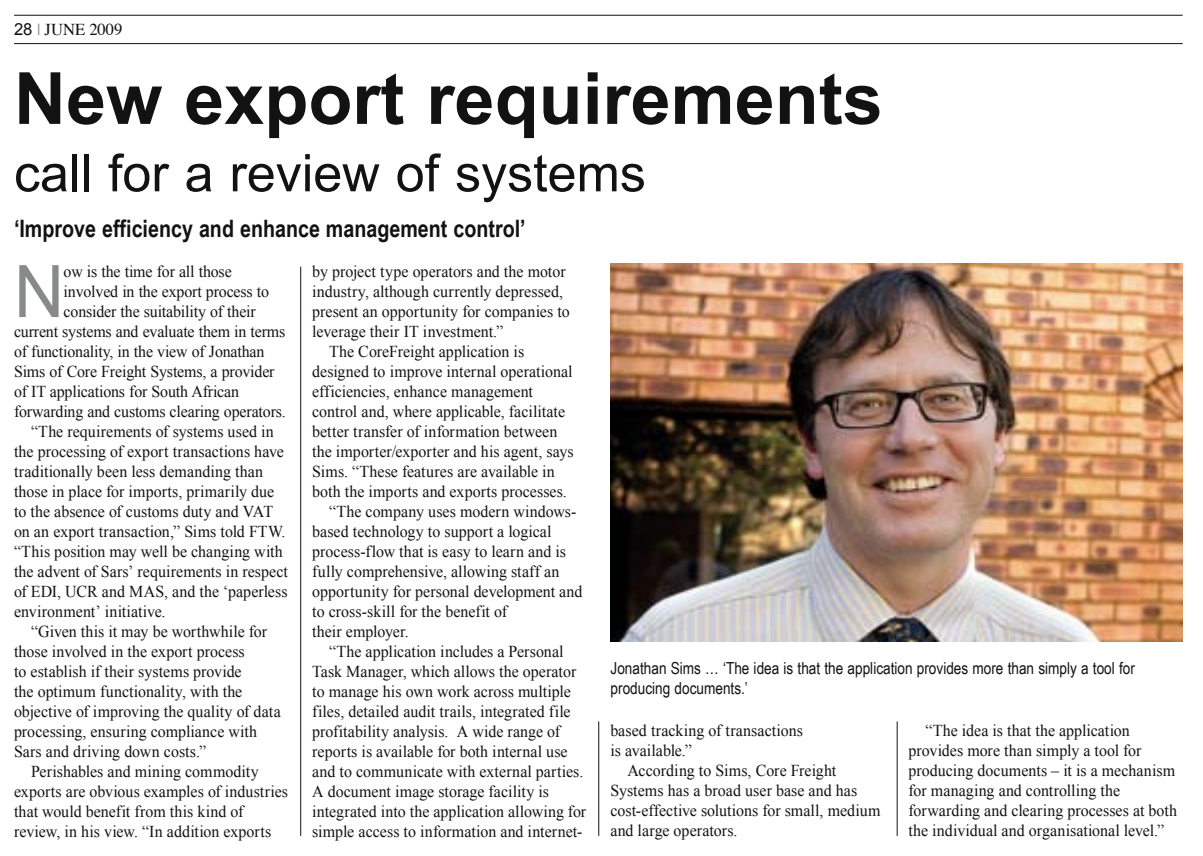
<style>
.page{position:relative;width:1203px;height:856px;background:#fff}
.page>*{position:absolute;margin:0;border:0;box-sizing:border-box;transform-origin:0 0}
.t1{font:72.4px "Arial";color:#878a89;scale:.96 1}
.t2{font:700 72px "Arial";color:#121212}
.t3{font:52px "Arial";color:#121212}
.t4{font:700 24px "Arial Narrow";color:#121212}
.t5{font:16.6px/20px "Times New Roman";color:#121212;scale:.96 1}
.t6{font:16.6px/20px "Arial Narrow";color:#121212}
.t7{font:16.6px "Times";color:#121212}
.s1{font-family:"Arial"}
.s2{color:#878a89}
</style>
<div class="page">
<hr style="left:14px;top:43px;width:1168px;height:1px;background:#121212">
<hr style="left:14px;top:15px;width:1168px;height:1px;background:#121212">
<hr style="left:300px;top:267px;width:1px;height:569px;background:#121212">
<hr style="left:598px;top:721px;width:1px;height:115px;background:#121212">
<hr style="left:896px;top:721px;width:1px;height:115px;background:#121212">
<img style="left:610px;top:263px;width:572px;height:379px">
<p class="t7" style="left:14px;top:14px;width:110px"><span class="s1">28</span> <span class="s2">|</span> JUNE 2009</p>
<p class="t2" style="left:14px;top:51px;width:870px">New export requirements</p>
<p class="t3" style="left:14px;top:139px;width:633px">call for a review of systems</p>
<p class="t4" style="left:14px;top:214px;width:513px">‘Improve efficiency and enhance management control’</p>
<p class="t1" style="left:14px;top:244px;width:54px">N</p>
<p class="t5" style="left:64px;top:261px;width:177px">ow is the time for all those</p>
<p class="t5" style="left:312px;top:261px;width:265px">by project type operators and the motor</p>
<p class="t5" style="left:312px;top:281px;width:263px">industry, although currently depressed,</p>
<p class="t5" style="left:312px;top:301px;width:270px">present an opportunity for companies to</p>
<p class="t5" style="left:312px;top:321px;width:201px">leverage their IT investment.”</p>
<p class="t5" style="left:329px;top:341px;width:205px">The CoreFreight application is</p>
<p class="t5" style="left:312px;top:361px;width:273px">designed to improve internal operational</p>
<p class="t5" style="left:312px;top:381px;width:231px">efficiencies, enhance management</p>
<p class="t5" style="left:312px;top:401px;width:265px">control and, where applicable, facilitate</p>
<p class="t5" style="left:312px;top:421px;width:257px">better transfer of information between</p>
<p class="t5" style="left:312px;top:441px;width:274px">the importer/exporter and his agent, says</p>
<p class="t5" style="left:312px;top:461px;width:254px">Sims. “These features are available in</p>
<p class="t5" style="left:312px;top:481px;width:267px">both the imports and exports processes.</p>
<p class="t5" style="left:329px;top:501px;width:259px">“The company uses modern windows-</p>
<p class="t5" style="left:312px;top:521px;width:251px">based technology to support a logical</p>
<p class="t5" style="left:312px;top:541px;width:266px">process-flow that is easy to learn and is</p>
<p class="t5" style="left:312px;top:561px;width:259px">fully comprehensive, allowing staff an</p>
<p class="t5" style="left:312px;top:581px;width:283px">opportunity for personal development and</p>
<p class="t5" style="left:312px;top:601px;width:204px">to cross-skill for the benefit of</p>
<p class="t5" style="left:312px;top:621px;width:102px">their employer.</p>
<p class="t5" style="left:329px;top:641px;width:246px">“The application includes a Personal</p>
<p class="t5" style="left:312px;top:661px;width:277px">Task Manager, which allows the operator</p>
<p class="t5" style="left:312px;top:681px;width:271px">to manage his own work across multiple</p>
<p class="t5" style="left:312px;top:701px;width:271px">files, detailed audit trails, integrated file</p>
<p class="t5" style="left:312px;top:721px;width:260px">profitability analysis. A wide range of</p>
<p class="t5" style="left:312px;top:741px;width:267px">reports is available for both internal use</p>
<p class="t5" style="left:312px;top:761px;width:284px">and to communicate with external parties.</p>
<p class="t5" style="left:312px;top:781px;width:248px">A document image storage facility is</p>
<p class="t5" style="left:312px;top:801px;width:287px">integrated into the application allowing for</p>
<p class="t5" style="left:312px;top:821px;width:283px">simple access to information and internet-</p>
<p class="t5" style="left:64px;top:281px;width:215px">involved in the export process to</p>
<p class="t5" style="left:64px;top:301px;width:202px">consider the suitability of their</p>
<p class="t5" style="left:14px;top:321px;width:284px">current systems and evaluate them in terms</p>
<p class="t5" style="left:14px;top:341px;width:262px">of functionality, in the view of Jonathan</p>
<p class="t5" style="left:14px;top:361px;width:273px">Sims of Core Freight Systems, a provider</p>
<p class="t5" style="left:14px;top:381px;width:236px">of IT applications for South African</p>
<p class="t5" style="left:14px;top:401px;width:284px">forwarding and customs clearing operators.</p>
<p class="t5" style="left:31px;top:421px;width:254px">“The requirements of systems used in</p>
<p class="t5" style="left:14px;top:441px;width:283px">the processing of export transactions have</p>
<p class="t5" style="left:14px;top:461px;width:261px">traditionally been less demanding than</p>
<p class="t5" style="left:14px;top:481px;width:272px">those in place for imports, primarily due</p>
<p class="t5" style="left:14px;top:501px;width:271px">to the absence of customs duty and VAT</p>
<p class="t5" style="left:14px;top:521px;width:284px">on an export transaction,” Sims told FTW.</p>
<p class="t5" style="left:14px;top:541px;width:281px">“This position may well be changing with</p>
<p class="t5" style="left:14px;top:561px;width:287px">the advent of Sars’ requirements in respect</p>
<p class="t5" style="left:14px;top:581px;width:286px">of EDI, UCR and MAS, and the ‘paperless</p>
<p class="t5" style="left:14px;top:601px;width:159px">environment’ initiative.</p>
<p class="t5" style="left:31px;top:621px;width:247px">“Given this it may be worthwhile for</p>
<p class="t5" style="left:14px;top:641px;width:242px">those involved in the export process</p>
<p class="t5" style="left:14px;top:661px;width:239px">to establish if their systems provide</p>
<p class="t5" style="left:14px;top:681px;width:239px">the optimum functionality, with the</p>
<p class="t5" style="left:14px;top:701px;width:279px">objective of improving the quality of data</p>
<p class="t5" style="left:14px;top:721px;width:255px">processing, ensuring compliance with</p>
<p class="t5" style="left:14px;top:741px;width:202px">Sars and driving down costs.”</p>
<p class="t5" style="left:31px;top:761px;width:238px">Perishables and mining commodity</p>
<p class="t5" style="left:14px;top:781px;width:287px">exports are obvious examples of industries</p>
<p class="t5" style="left:14px;top:801px;width:240px">that would benefit from this kind of</p>
<p class="t5" style="left:14px;top:821px;width:269px">review, in his view. “In addition exports</p>
<p class="t6" style="left:610px;top:658px;width:526px">Jonathan Sims … ‘The idea is that the application provides more than simply a tool for producing documents.’</p>
<p class="t5" style="left:610px;top:720px;width:202px">based tracking of transactions</p>
<p class="t5" style="left:610px;top:740px;width:87px">is available.”</p>
<p class="t5" style="left:627px;top:760px;width:219px">According to Sims, Core Freight</p>
<p class="t5" style="left:610px;top:780px;width:259px">Systems has a broad user base and has</p>
<p class="t5" style="left:610px;top:800px;width:283px">cost-effective solutions for small, medium</p>
<p class="t5" style="left:610px;top:820px;width:134px">and large operators.</p>
<p class="t5" style="left:908px;top:720px;width:281px;text-indent:17px">“The idea is that the application provides more than simply a tool for producing documents – it is a mechanism for managing and controlling the forwarding and clearing processes at both the individual and organisational level.”</p>
</div>
